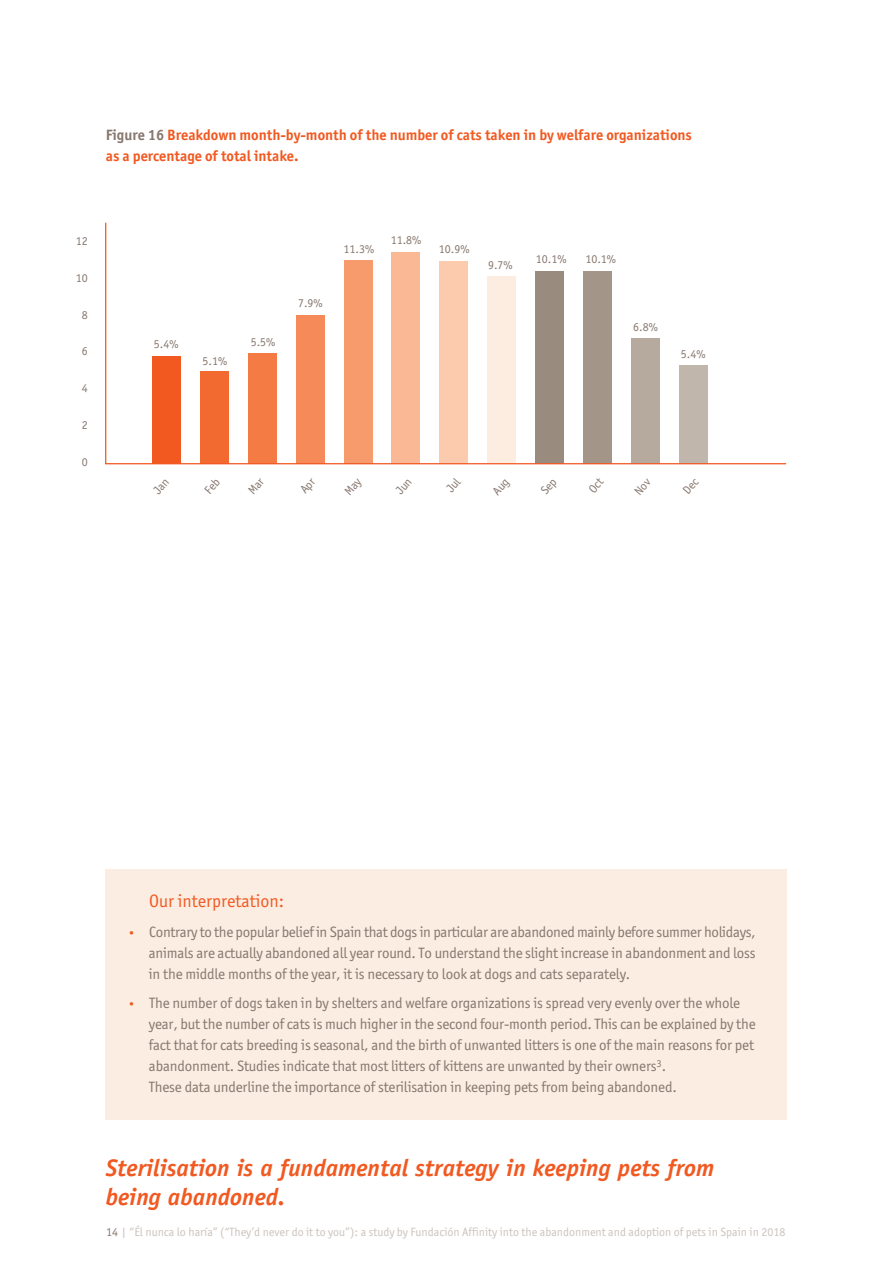
<style>
.page{position:relative;width:893px;height:1263px;background:#fff}
.page>*{position:absolute;margin:0;border:0;box-sizing:border-box;transform-origin:0 0}
.t1{font:italic 700 24px/28.8px "Officina Sans Std";color:#f15921}
.t2{font:18px "Officina San ITC";color:#f15921}
.t3{font:15px/21px "Officina San ITC";letter-spacing:-.01em;color:#87776e;text-align:justify}
.t4{font:700 15px/21px "Officina San ITC";color:#f15921}
.t5{font:12px "Officina San ITC";color:#ccc3be}
.t6{font:12px "Officina San ITC";color:#87776e}
.s1{color:#87776e}
.s2{font-size:12px;color:#f15921}
</style>
<div class="page">
<svg style="left:105px;top:222px;width:682px;height:243px"></svg>
<div style="left:106px;top:870px;width:681px;height:250px;background:#fbede2"></div>
<p class="t4" style="left:106px;top:125px;width:587px"><span class="s1">Figure 16</span> Breakdown month-by-month of the number of cats taken in by welfare organizations as a percentage of total intake.</p>
<p class="t6" style="left:76px;top:236px;width:13px">12</p>
<p class="t6" style="left:76px;top:273px;width:13px">10</p>
<p class="t6" style="left:82px;top:310px;width:7px">8</p>
<p class="t6" style="left:82px;top:347px;width:7px">6</p>
<p class="t6" style="left:82px;top:384px;width:7px">4</p>
<p class="t6" style="left:82px;top:421px;width:7px">2</p>
<p class="t6" style="left:82px;top:458px;width:7px">0</p>
<p class="t6" style="left:154px;top:339px;width:26px">5.4%</p>
<p class="t6" style="left:202px;top:356px;width:26px">5.1%</p>
<p class="t6" style="left:251px;top:337px;width:26px">5.5%</p>
<p class="t6" style="left:298px;top:298px;width:26px">7.9%</p>
<p class="t6" style="left:344px;top:244px;width:32px">11.3%</p>
<p class="t6" style="left:391px;top:235px;width:32px">11.8%</p>
<p class="t6" style="left:439px;top:244px;width:32px">10.9%</p>
<p class="t6" style="left:488px;top:260px;width:26px">9.7%</p>
<p class="t6" style="left:536px;top:254px;width:32px">10.1%</p>
<p class="t6" style="left:585px;top:254px;width:32px">10.1%</p>
<p class="t6" style="left:633px;top:322px;width:26px">6.8%</p>
<p class="t6" style="left:681px;top:349px;width:26px">5.4%</p>
<p class="t2" style="left:149px;top:894px;width:137px">Our interpretation:</p>
<p class="t3" style="left:149px;top:922px;width:608px;text-indent:-21px"><span class="s2">•</span> Contrary to the popular belief in Spain that dogs in particular are abandoned mainly before summer holidays, animals are actually abandoned all year round. To understand the slight increase in abandonment and loss in the middle months of the year, it is necessary to look at dogs and cats separately.</p>
<p class="t3" style="left:149px;top:994px;width:608px;text-align:left;text-indent:-21px"><span class="s2">•</span> The number of dogs taken in by shelters and welfare organizations is spread very evenly over the whole year, but the number of cats is much higher in the second four-month period. This can be explained by the fact that for cats breeding is seasonal, and the birth of unwanted litters is one of the main reasons for pet abandonment. Studies indicate that most litters of kittens are unwanted by their owners<sup>3</sup>.<br>These data underline the importance of sterilisation in keeping pets from being abandoned.</p>
<h1 class="t1" style="left:106px;top:1155px;width:610px">Sterilisation is a fundamental strategy in keeping pets from being abandoned.</h1>
<p class="t5" style="left:106px;top:1228px;width:680px"><span class="s1">14</span> | “Él nunca lo haría” (“They’d never do it to you”): a study by Fundación Affinity into the abandonment and adoption of pets in Spain in 2018</p>
</div>
